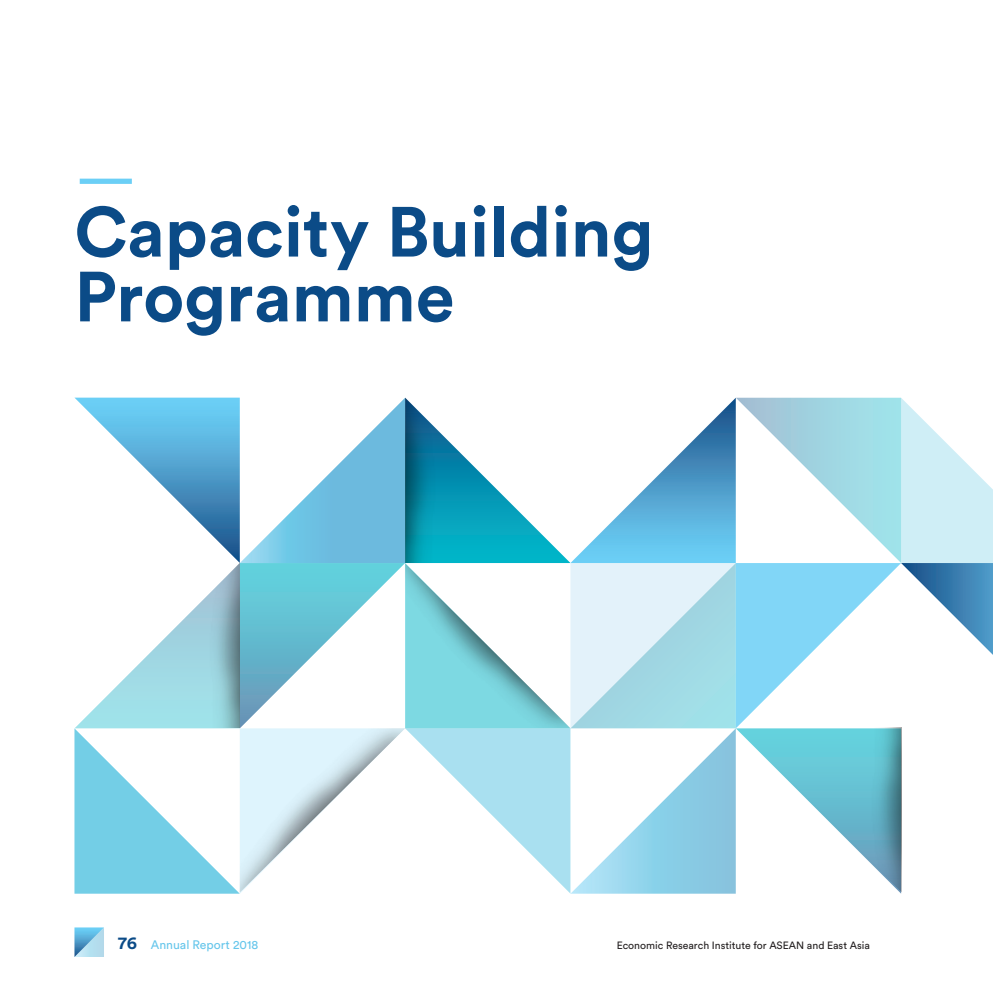
<style>
.page{position:relative;width:993px;height:993px;background:#fff}
.page>*{position:absolute;margin:0;border:0;box-sizing:border-box;transform-origin:0 0}
.t1{font:700 70px/64.8px "Circular Std";color:#0b4b87}
.t2{font:12.25px "Circular Std";color:#66c6eb}
.t3{font:10.5px "Circular Std";color:#231f20}
.s1{font-weight:700;font-size:17.5px;color:#0b4b87}
</style>
<div class="page">
<svg style="left:74px;top:397px;width:918px;height:496px"></svg>
<img style="left:405px;top:397px;width:121px;height:165px">
<img style="left:119px;top:561px;width:121px;height:166px">
<img style="left:780px;top:726px;width:121px;height:167px">
<img style="left:403px;top:562px;width:167px;height:165px">
<img style="left:238px;top:727px;width:167px;height:166px">
<div style="left:80px;top:178px;width:52px;height:6px;background:#6bcff6"></div>
<svg style="left:74px;top:927px;width:30px;height:29px"></svg>
<h1 class="t1" style="left:74px;top:198px;width:580px">Capacity Building<br>Programme</h1>
<p class="t2" style="left:118px;top:937px;width:141px"><span class="s1">76</span> Annual Report 2018</p>
<p class="t3" style="left:616px;top:938px;width:254px">Economic Research Institute for ASEAN and East Asia</p>
</div>
